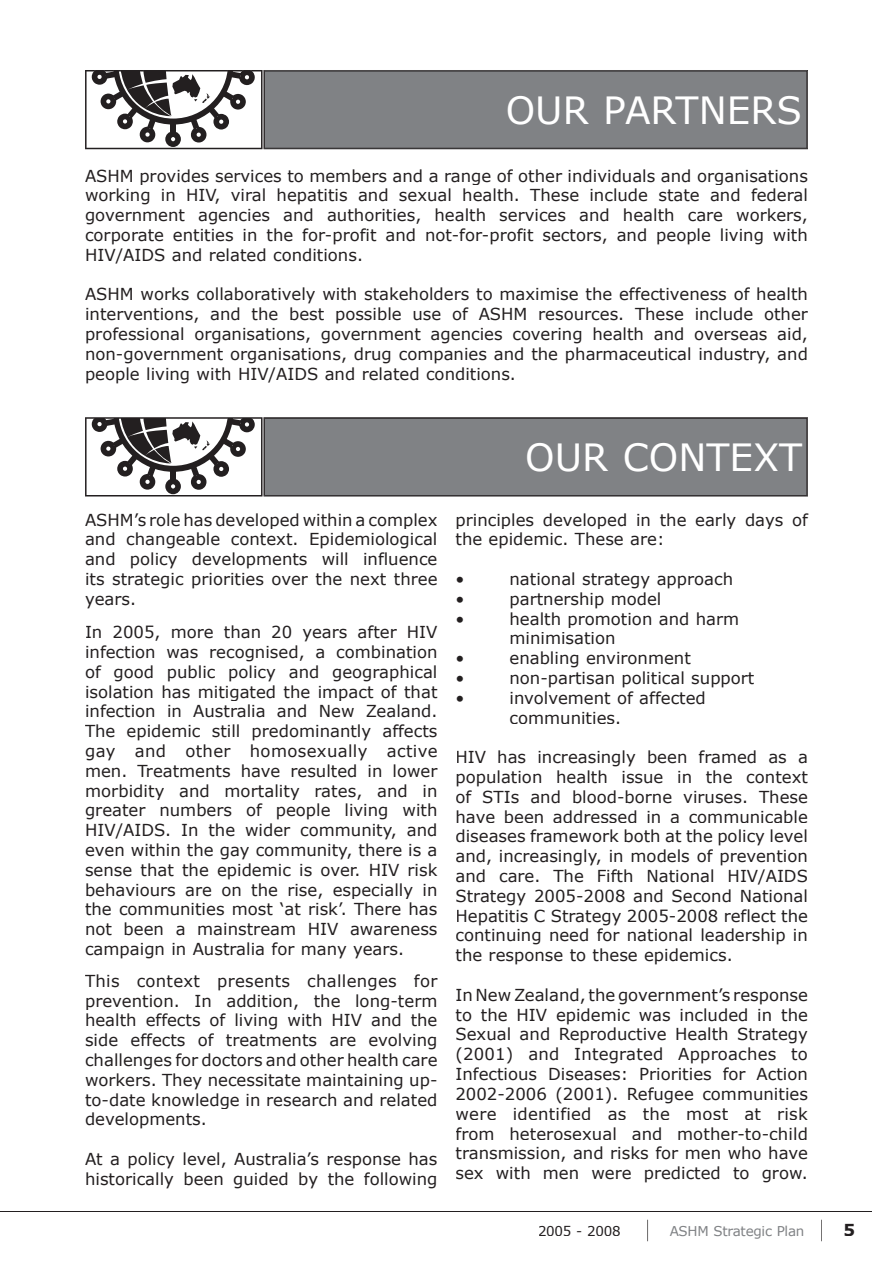
<style>
.page{position:relative;width:893px;height:1263px;background:#fff}
.page>*{position:absolute;margin:0;border:0;box-sizing:border-box;transform-origin:0 0}
.t1{font:37.5px "Verdana";color:#fff}
.t2{font:16.5px/19.8px "Verdana";color:#231f20;text-align:justify}
.t3{font:13.5px "Verdana";letter-spacing:-.02em;color:#808285}
.s1{color:#231f20}
.s2{font-size:22.5px;color:#231f20}
.s3{font-weight:700;font-size:16.5px;color:#231f20}
</style>
<div class="page">
<hr style="left:0;top:1211px;width:872px;height:1px;background:#231f20">
<svg style="left:85px;top:70px;width:723px;height:79px;background:#88898b"></svg>
<svg style="left:85px;top:417px;width:723px;height:79px;background:#88898b"></svg>
<h1 class="t1" style="left:506px;top:86px;width:298px">OUR PARTNERS</h1>
<p class="t2" style="left:85px;top:165px;width:724px">ASHM provides services to members and a range of other individuals and organisations working in HIV, viral hepatitis and sexual health. These include state and federal government agencies and authorities, health services and health care workers, corporate entities in the for-profit and not-for-profit sectors, and people living with HIV/AIDS and related conditions.</p>
<p class="t2" style="left:85px;top:284px;width:724px">ASHM works collaboratively with stakeholders to maximise the effectiveness of health interventions, and the best possible use of ASHM resources. These include other professional organisations, government agencies covering health and overseas aid, non-government organisations, drug companies and the pharmaceutical industry, and people living with HIV/AIDS and related conditions.</p>
<p class="t2" style="left:85px;top:509px;width:354px">ASHM’s role has developed within a complex and changeable context. Epidemiological and policy developments will influence its strategic priorities over the next three years.</p>
<p class="t2" style="left:85px;top:622px;width:354px">In 2005, more than 20 years after HIV infection was recognised, a combination of good public policy and geographical isolation has mitigated the impact of that infection in Australia and New Zealand.<br>The epidemic still predominantly affects gay and other homosexually active men. Treatments have resulted in lower morbidity and mortality rates, and in greater numbers of people living with HIV/AIDS. In the wider community, and even within the gay community, there is a sense that the epidemic is over. HIV risk behaviours are on the rise, especially in the communities most ‘at risk’. There has not been a mainstream HIV awareness campaign in Australia for many years.</p>
<p class="t2" style="left:85px;top:970px;width:354px">This context presents challenges for prevention. In addition, the long-term health effects of living with HIV and the side effects of treatments are evolving challenges for doctors and other health care workers. They necessitate maintaining up&shy;to-date knowledge in research and related developments.</p>
<p class="t2" style="left:85px;top:1148px;width:354px">At a policy level, Australia’s response has historically been guided by the following</p>
<h1 class="t1" style="left:525px;top:434px;width:278px">OUR CONTEXT</h1>
<p class="t2" style="left:455px;top:509px;width:354px">principles developed in the early days of the epidemic. These are:</p>
<p class="t2" style="left:455px;top:569px;width:10px">•</p>
<p class="t2" style="left:509px;top:569px;width:225px">national strategy approach</p>
<p class="t2" style="left:455px;top:588px;width:10px">•</p>
<p class="t2" style="left:509px;top:588px;width:153px">partnership model</p>
<p class="t2" style="left:455px;top:608px;width:10px">•</p>
<p class="t2" style="left:509px;top:608px;width:231px">health promotion and harm minimisation</p>
<p class="t2" style="left:455px;top:648px;width:10px">•</p>
<p class="t2" style="left:509px;top:648px;width:183px">enabling environment</p>
<p class="t2" style="left:455px;top:668px;width:10px">•</p>
<p class="t2" style="left:509px;top:668px;width:246px">non-partisan political support</p>
<p class="t2" style="left:455px;top:687px;width:10px">•</p>
<p class="t2" style="left:509px;top:687px;width:198px">involvement of affected communities.</p>
<p class="t2" style="left:455px;top:747px;width:354px">HIV has increasingly been framed as a population health issue in the context of STIs and blood-borne viruses. These have been addressed in a communicable diseases framework both at the policy level and, increasingly, in models of prevention and care. The Fifth National HIV/AIDS Strategy 2005-2008 and Second National Hepatitis C Strategy 2005-2008 reflect the continuing need for national leadership in the response to these epidemics.</p>
<p class="t2" style="left:455px;top:984px;width:354px">In New Zealand, the government’s response to the HIV epidemic was included in the Sexual and Reproductive Health Strategy (2001) and Integrated Approaches to Infectious Diseases: Priorities for Action 2002-2006 (2001). Refugee communities were identified as the most at risk from heterosexual and mother-to-child transmission, and risks for men who have sex with men were predicted to grow.</p>
<p class="t3" style="left:538px;top:1222px;width:319px"><span class="s1">2005 - 2008</span> <span class="s2">|</span> ASHM Strategic Plan <span class="s2">|</span> <span class="s3">5</span></p>
</div>
